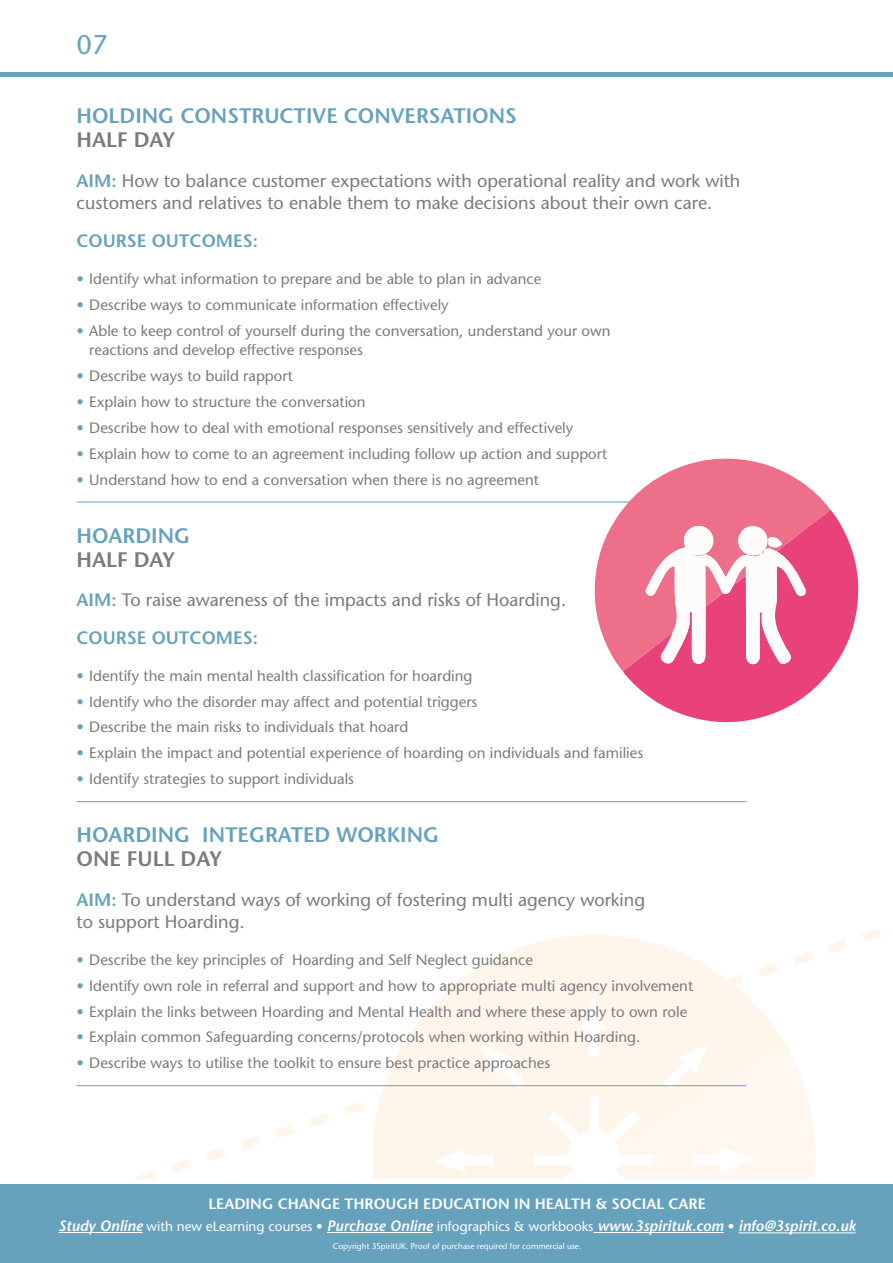
<style>
.page{position:relative;width:893px;height:1263px;background:#fff}
.page>*{position:absolute;margin:0;border:0;box-sizing:border-box;transform-origin:0 0}
.t1{font:500 27px "Stone Sans Std";color:#67a2bd}
.t2{font:600 21px "Stone Sans Std";color:#67a2bd}
.t3{font:600 21px "Stone Sans Std";color:#7c7b7b}
.t4{font:500 18px/22.5px "Stone Sans Std";color:#7c7b7b}
.t5{font:600 18px "Stone Sans Std";color:#67a2bd}
.t6{font:500 15px/19.5px "Stone Sans Std";color:#7c7b7b}
.t7{font:600 15px "Stone Sans Std";color:#fff}
.t8{font:500 13.5px "Stone Sans Std";color:#fff}
.t9{font:500 8.25px "Stone Sans Std";color:#fff}
.s1{font-weight:600;color:#67a2bd}
.s2{color:#67a2bd}
.s3{font-weight:600;font-style:italic;font-size:15px}
.s4{font-family:"Stone Sans";font-weight:600;font-style:italic;font-size:15px}
</style>
<div class="page">
<svg style="left:76px;top:928px;width:805px;height:251px"></svg>
<svg style="left:373px;top:935px;width:442px;height:244px"></svg>
<svg style="left:379px;top:1008px;width:436px;height:171px;fill:#fef7ef"></svg>
<svg style="left:433px;top:995px;width:322px;height:184px"></svg>
<div style="left:568px;top:1130px;width:52px;height:52px;background:#fff;border-radius:50%"></div>
<hr style="left:77px;top:502px;width:669px;height:1px;background:#67a2bd">
<hr style="left:77px;top:801px;width:669px;height:1px;background:#67a2bd">
<hr style="left:77px;top:1085px;width:669px;height:1px;background:#67a2bd">
<svg style="left:623px;top:509px;width:235px;height:214px;fill:#e94278"></svg>
<svg style="left:594px;top:458px;width:236px;height:213px;fill:#ed6f8a"></svg>
<svg style="left:645px;top:525px;width:162px;height:140px"></svg>
<div style="left:0;top:1183px;width:893px;height:80px;background:#67a2bd"></div>
<hr style="left:59px;top:1232px;width:84px;height:1px;background:#fff">
<hr style="left:327px;top:1232px;width:106px;height:1px;background:#fff">
<hr style="left:593px;top:1232px;width:131px;height:1px;background:#fff">
<hr style="left:738px;top:1232px;width:118px;height:1px;background:#fff">
<hr style="left:0;top:72px;width:893px;height:4px;background:#67a2bd">
<h1 class="t1" style="left:77px;top:29px;width:32px">07</h1>
<h2 class="t2" style="left:77px;top:103px;width:442px">HOLDING CONSTRUCTIVE CONVERSATIONS</h2>
<h2 class="t3" style="left:77px;top:127px;width:100px">HALF DAY</h2>
<p class="t4" style="left:77px;top:169px;width:665px"><span class="s1">AIM:</span> How to balance customer expectations with operational reality and work with customers and relatives to enable them to make decisions about their own care.</p>
<p class="t5" style="left:77px;top:230px;width:183px">COURSE OUTCOMES:</p>
<p class="t6" style="left:77px;top:269px;width:466px"><span class="s2">•</span> Identify what information to prepare and be able to plan in advance</p>
<p class="t6" style="left:77px;top:295px;width:374px"><span class="s2">•</span> Describe ways to communicate information effectively</p>
<p class="t6" style="left:89px;top:321px;width:523px;text-indent:-13px"><span class="s2">•</span> Able to keep control of yourself during the conversation, understand your own reactions and develop effective responses</p>
<p class="t6" style="left:77px;top:366px;width:218px"><span class="s2">•</span> Describe ways to build rapport</p>
<p class="t6" style="left:77px;top:392px;width:291px"><span class="s2">•</span> Explain how to structure the conversation</p>
<p class="t6" style="left:77px;top:418px;width:498px"><span class="s2">•</span> Describe how to deal with emotional responses sensitively and effectively</p>
<p class="t6" style="left:77px;top:444px;width:532px"><span class="s2">•</span> Explain how to come to an agreement including follow up action and support</p>
<p class="t6" style="left:77px;top:470px;width:464px"><span class="s2">•</span> Understand how to end a conversation when there is no agreement</p>
<h2 class="t2" style="left:77px;top:523px;width:115px">HOARDING</h2>
<h2 class="t3" style="left:77px;top:547px;width:100px">HALF DAY</h2>
<p class="t4" style="left:77px;top:581px;width:491px;line-height:38px"><span class="s1">AIM:</span> To raise awareness of the impacts and risks of Hoarding.<br><span class="s1">COURSE OUTCOMES:</span></p>
<p class="t6" style="left:77px;top:666px;width:397px"><span class="s2">•</span> Identify the main mental health classification for hoarding</p>
<p class="t6" style="left:77px;top:692px;width:402px"><span class="s2">•</span> Identify who the disorder may affect and potential triggers</p>
<p class="t6" style="left:77px;top:717px;width:333px"><span class="s2">•</span> Describe the main risks to individuals that hoard</p>
<p class="t6" style="left:77px;top:743px;width:568px"><span class="s2">•</span> Explain the impact and potential experience of hoarding on individuals and families</p>
<p class="t6" style="left:77px;top:769px;width:279px"><span class="s2">•</span> Identify strategies to support individuals</p>
<h2 class="t2" style="left:77px;top:822px;width:364px">HOARDING INTEGRATED WORKING</h2>
<h2 class="t3" style="left:77px;top:846px;width:147px">ONE FULL DAY</h2>
<p class="t4" style="left:77px;top:888px;width:570px"><span class="s1">AIM:</span> To understand ways of working of fostering multi agency working to support Hoarding.</p>
<p class="t6" style="left:77px;top:950px;width:458px"><span class="s2">•</span> Describe the key principles of Hoarding and Self Neglect guidance</p>
<p class="t6" style="left:77px;top:976px;width:618px"><span class="s2">•</span> Identify own role in referral and support and how to appropriate multi agency involvement</p>
<p class="t6" style="left:77px;top:1001px;width:612px"><span class="s2">•</span> Explain the links between Hoarding and Mental Health and where these apply to own role</p>
<p class="t6" style="left:77px;top:1027px;width:565px"><span class="s2">•</span> Explain common Safeguarding concerns/protocols when working within Hoarding.</p>
<p class="t6" style="left:77px;top:1053px;width:475px"><span class="s2">•</span> Describe ways to utilise the toolkit to ensure best practice approaches</p>
<p class="t7" style="left:208px;top:1195px;width:499px">LEADING CHANGE THROUGH EDUCATION IN HEALTH &amp; SOCIAL CARE</p>
<p class="t8" style="left:59px;top:1218px;width:799px"><span class="s3">Study Online</span> with new eLearning courses • <span class="s3">Purchase Online</span> infographics &amp; workbooks <span class="s3">www.3spirituk.com</span> • <span class="s4">info@3spirit.co.uk</span></p>
<p class="t9" style="left:333px;top:1241px;width:250px">Copyright 3SpiritUK. Proof of purchase required for commercial use.</p>
</div>
